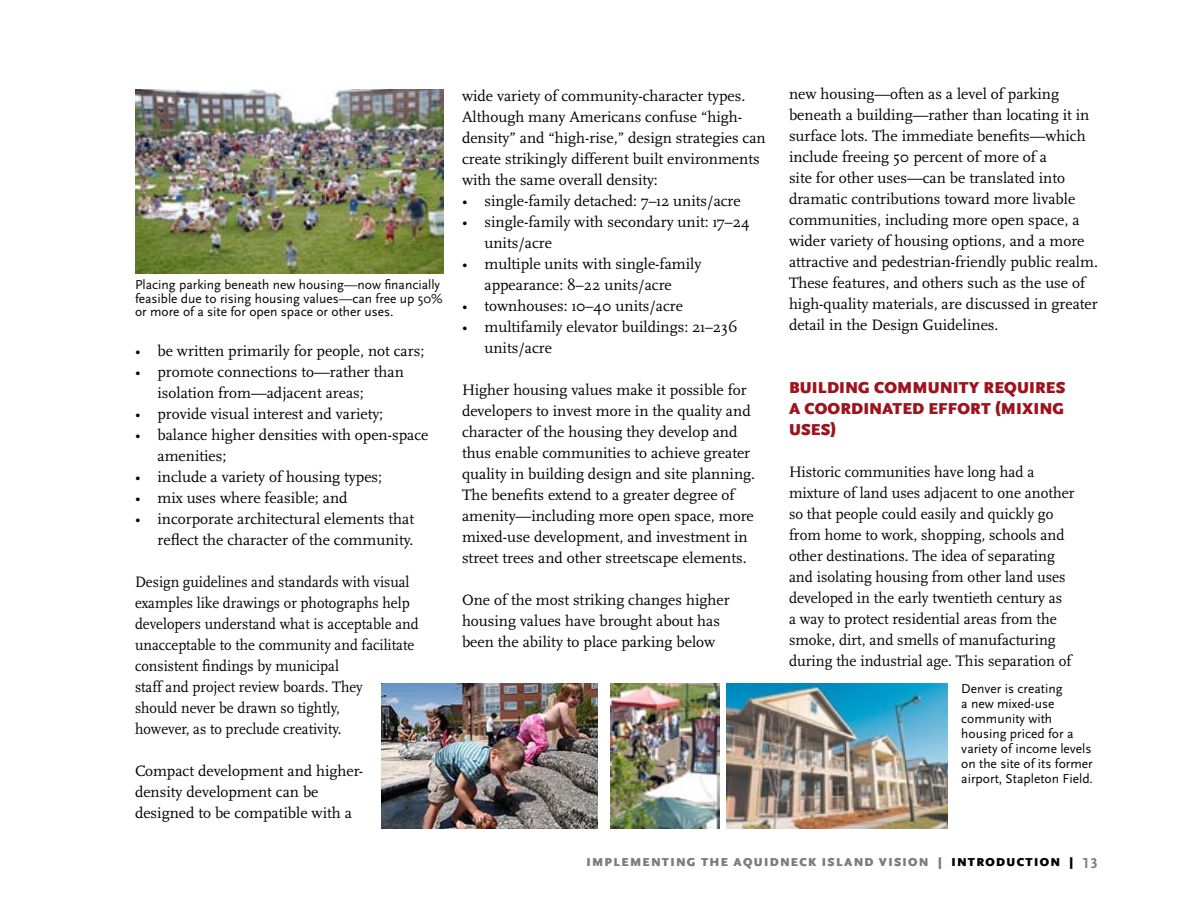
<style>
.page{position:relative;width:1188px;height:918px;background:#fff}
.page>*{position:absolute;margin:0;border:0;box-sizing:border-box;transform-origin:0 0}
.hed_level_1{font:900 16.5px/21px "Scala Sans OT";letter-spacing:.01em;color:#9c141d;text-align:justify}
.text_level_1{font:15.75px/21px "Scala";color:#000}
.text_bullets_1{font:15.75px/21px "Scala";color:#000}
.text_level_1-2{font:15.75px/21px "Scala";color:#000;scale:.94 1}
.captions{font:13.5px/15px "Scala Sans OT";color:#000}
.t1{font:900 12px "Scala Sans OT";letter-spacing:.11em;color:#7c7c7c}
.s1{color:#000}
.s2{font-weight:700;font-size:15px}
</style>
<div class="page">
<img style="left:135px;top:89px;width:309px;height:184px">
<img style="left:382px;top:684px;width:216px;height:144px">
<img style="left:611px;top:684px;width:108px;height:145px">
<img style="left:727px;top:684px;width:221px;height:145px">
<p class="captions" style="left:135px;top:278px;width:309px;line-height:13.5px">Placing parking beneath new housing—now financially feasible due to rising housing values—can free up 50% or more of a site for open space or other uses.</p>
<p class="text_bullets_1" style="left:135px;top:340px;width:291px">• be written primarily for people, not cars;</p>
<p class="text_bullets_1" style="left:158px;top:361px;width:248px;text-indent:-22px">• promote connections to—rather than isolation from—adjacent areas;</p>
<p class="text_bullets_1" style="left:135px;top:403px;width:250px">• provide visual interest and variety;</p>
<p class="text_bullets_1" style="left:158px;top:424px;width:272px;text-indent:-22px">• balance higher densities with open-space amenities;</p>
<p class="text_bullets_1" style="left:135px;top:466px;width:249px">• include a variety of housing types;</p>
<p class="text_bullets_1" style="left:135px;top:487px;width:214px">• mix uses where feasible; and</p>
<p class="text_bullets_1" style="left:135px;top:508px;width:281px;text-align:right">• incorporate architectural elements that reflect the character of the community.</p>
<p class="text_level_1-2" style="left:135px;top:571px;width:303px">Design guidelines and standards with visual examples like drawings or photographs help developers understand what is acceptable and unacceptable to the community and facilitate consistent findings by municipal<br>staff and project review boards. They<br>should never be drawn so tightly,<br>however, as to preclude creativity.</p>
<p class="text_level_1" style="left:135px;top:760px;width:230px">Compact development and higher&shy;density development can be designed to be compatible with a</p>
<p class="text_level_1" style="left:462px;top:86px;width:305px">wide variety of community-character types.<br>Although many Americans confuse “high&shy;density” and “high-rise,” design strategies can create strikingly different built environments with the same overall density:</p>
<p class="text_bullets_1" style="left:462px;top:191px;width:280px">• single-family detached: 7–12 units/acre</p>
<p class="text_bullets_1" style="left:484px;top:212px;width:267px;text-indent:-22px">• single-family with secondary unit: 17–24 units/acre</p>
<p class="text_bullets_1" style="left:462px;top:254px;width:241px;text-align:center">• multiple units with single-family appearance: 8–22 units/acre</p>
<p class="text_bullets_1" style="left:462px;top:296px;width:223px">• townhouses: 10–40 units/acre</p>
<p class="text_bullets_1" style="left:484px;top:317px;width:255px;text-indent:-22px">• multifamily elevator buildings: 21–236 units/acre</p>
<p class="text_level_1" style="left:462px;top:380px;width:295px">Higher housing values make it possible for developers to invest more in the quality and character of the housing they develop and thus enable communities to achieve greater quality in building design and site planning.<br>The benefits extend to a greater degree of amenity—including more open space, more mixed-use development, and investment in street trees and other streetscape elements.</p>
<p class="text_level_1" style="left:462px;top:590px;width:269px">One of the most striking changes higher housing values have brought about has been the ability to place parking below</p>
<p class="text_level_1" style="left:789px;top:84px;width:310px">new housing—often as a level of parking beneath a building—rather than locating it in surface lots. The immediate benefits—which include freeing 50 percent of more of a<br>site for other uses—can be translated into dramatic contributions toward more livable communities, including more open space, a wider variety of housing options, and a more attractive and pedestrian-friendly public realm.<br>These features, and others such as the use of high-quality materials, are discussed in greater detail in the Design Guidelines.</p>
<p class="hed_level_1" style="left:789px;top:378px;width:278px">BUILDING COMMUNITY REQUIRES A COORDINATED EFFORT (MIXING USES)</p>
<p class="text_level_1" style="left:789px;top:462px;width:287px">Historic communities have long had a mixture of land uses adjacent to one another so that people could easily and quickly go from home to work, shopping, schools and other destinations. The idea of separating and isolating housing from other land uses developed in the early twentieth century as<br>a way to protect residential areas from the smoke, dirt, and smells of manufacturing during the industrial age. This separation of</p>
<p class="captions" style="left:961px;top:681px;width:133px">Denver is creating<br>a new mixed-use community with housing priced for a variety of income levels on the site of its former airport, Stapleton Field.</p>
<p class="t1" style="left:586px;top:855px;width:513px">IMPLEMENTING THE AQUIDNECK ISLAND VISION | <span class="s1">INTRODUCTION |</span> <span class="s2">13</span></p>
</div>
